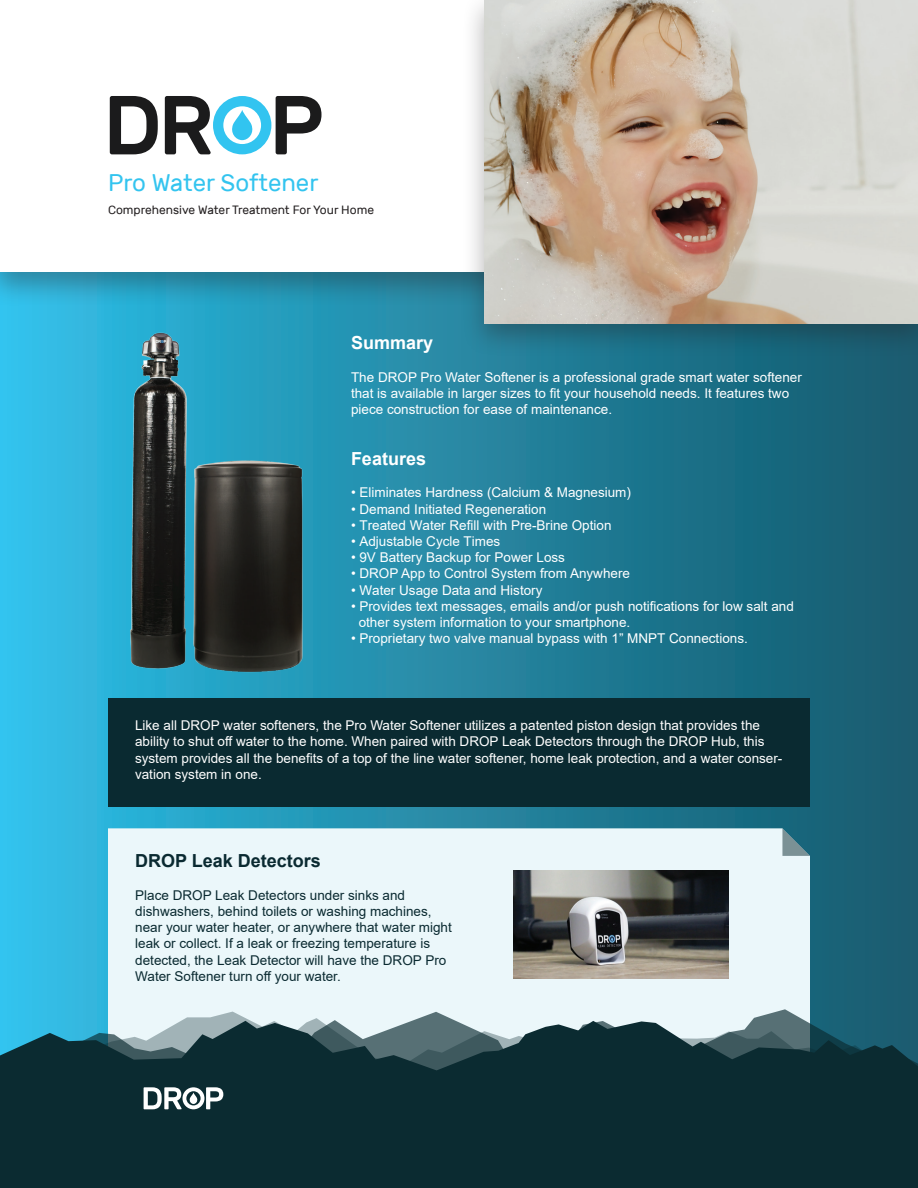
<style>
.page{position:relative;width:918px;height:1188px;background:#fff}
.page>*{position:absolute;margin:0;border:0;box-sizing:border-box;transform-origin:0 0}
.t1{font:24px "Rubik";color:#33c4ef}
.t2{font:700 18px "Arial";color:#0a2a31}
.t3{font:700 18px "Arial";color:#fff}
.t4{font:13.5px/16.2px "Arial";color:#fff}
.t5{font:13.5px/16.2px "Arial";color:#0a2a31}
.t6{font:12px "Rubik";color:#231f20}
</style>
<div class="page">
<div style="left:0;top:0;width:918px;height:1188px;background:linear-gradient(to right,#30bee7,#165769)"></div>
<div style="left:0;top:0;width:918px;height:308px;background:#231f20;opacity:.35"></div>
<div style="left:0;top:0;width:918px;height:271px;background:#fff"></div>
<div style="left:462px;top:0;width:456px;height:357px;background:#231f20;opacity:.35"></div>
<img style="left:485px;top:0;width:433px;height:324px">
<svg style="left:110px;top:96px;width:48px;height:58px"></svg>
<svg style="left:165px;top:96px;width:156px;height:58px"></svg>
<img style="left:114px;top:332px;width:201px;height:346px">
<div style="left:108px;top:698px;width:702px;height:109px;background:#0a2a31"></div>
<div style="left:108px;top:828px;width:702px;height:181px;background:#ebf7fa"></div>
<svg style="left:0;top:1009px;width:918px;height:12px;background:#b2d5de"></svg>
<svg style="left:0;top:1021px;width:918px;height:167px;background:#183940"></svg>
<img style="left:513px;top:871px;width:215px;height:108px">
<svg style="left:144px;top:1087px;width:79px;height:22px"></svg>
<svg style="left:782px;top:828px;width:28px;height:28px"></svg>
<p class="t1" style="left:108px;top:169px;width:212px">Pro Water Softener</p>
<p class="t6" style="left:108px;top:204px;width:268px">Comprehensive Water Treatment For Your Home</p>
<p class="t3" style="left:351px;top:330px;width:84px">Summary</p>
<p class="t4" style="left:351px;top:369px;width:452px">The DROP Pro Water Softener is a professional grade smart water softener that is available in larger sizes to fit your household needs. It features two piece construction for ease of maintenance.</p>
<p class="t3" style="left:351px;top:446px;width:77px">Features</p>
<p class="t4" style="left:351px;top:484px;width:282px">• Eliminates Hardness (Calcium &amp; Magnesium)</p>
<p class="t4" style="left:351px;top:501px;width:197px">• Demand Initiated Regeneration</p>
<p class="t4" style="left:351px;top:517px;width:262px">• Treated Water Refill with Pre-Brine Option</p>
<p class="t4" style="left:351px;top:533px;width:151px">• Adjustable Cycle Times</p>
<p class="t4" style="left:351px;top:549px;width:216px">• 9V Battery Backup for Power Loss</p>
<p class="t4" style="left:351px;top:565px;width:281px">• DROP App to Control System from Anywhere</p>
<p class="t4" style="left:351px;top:582px;width:193px">• Water Usage Data and History</p>
<p class="t4" style="left:359px;top:598px;width:437px;text-indent:-8px">• Provides text messages, emails and/or push notifications for low salt and other system information to your smartphone.</p>
<p class="t4" style="left:351px;top:630px;width:398px">• Proprietary two valve manual bypass with 1” MNPT Connections.</p>
<p class="t4" style="left:135px;top:717px;width:649px">Like all DROP water softeners, the Pro Water Softener utilizes a patented piston design that provides the ability to shut off water to the home. When paired with DROP Leak Detectors through the DROP Hub, this system provides all the benefits of a top of the line water softener, home leak protection, and a water conser&shy;vation system in one.</p>
<p class="t2" style="left:135px;top:848px;width:187px">DROP Leak Detectors</p>
<p class="t5" style="left:135px;top:887px;width:318px">Place DROP Leak Detectors under sinks and dishwashers, behind toilets or washing machines, near your water heater, or anywhere that water might leak or collect. If a leak or freezing temperature is detected, the Leak Detector will have the DROP Pro Water Softener turn off your water.</p>
</div>
